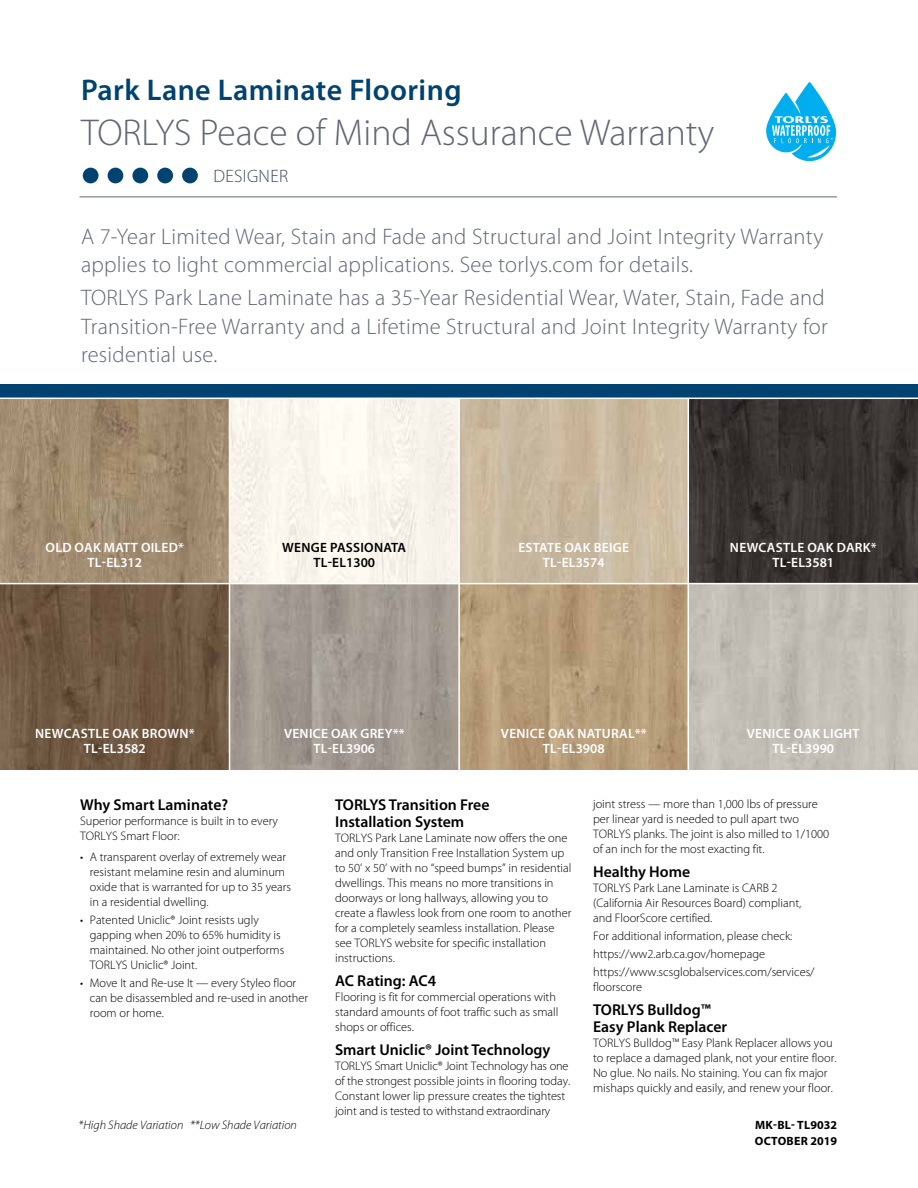
<style>
.page{position:relative;width:918px;height:1188px;background:#fff}
.page>*{position:absolute;margin:0;border:0;box-sizing:border-box;transform-origin:0 0}
.t1{font:300 37.5px "Myriad Pro";color:#606772}
.t2{font:600 30px "Myriad Pro";letter-spacing:.015em;color:#004270}
.t3{font:300 22.5px/28.5px "Myriad Pro";letter-spacing:.015em;color:#606772}
.t4{font:300 18px "Myriad Pro";letter-spacing:.02em;color:#3c4c54}
.t5{font:600 15.75px/16.5px "Myriad Pro";color:#000}
.t6{font:600 13.5px/15px "Myriad Pro";letter-spacing:.02em;color:#fff;text-align:center}
.t7{font:600 13.5px/15px "Myriad Pro";letter-spacing:.02em;color:#000;text-align:center}
.t8{font:300 12.3px/15px "Myriad Pro";color:#000}
.t9{font:italic 300 12.3px "Myriad Pro";color:#000}
.t10{font:700 12px/16.5px "Myriad Pro";letter-spacing:.015em;color:#000}
</style>
<div class="page">
<img style="left:0;top:399px;width:918px;height:370px">
<hr style="left:0;top:583px;width:918px;height:1px;background:#fff">
<hr style="left:229px;top:398px;width:1px;height:374px;background:#fff">
<hr style="left:458px;top:398px;width:2px;height:374px;background:#fff">
<hr style="left:688px;top:398px;width:1px;height:374px;background:#fff">
<div style="left:0;top:384px;width:918px;height:15px;background:#004270"></div>
<div style="left:83px;top:168px;width:16px;height:15px;background:#004270;border-radius:50%"></div>
<div style="left:108px;top:168px;width:15px;height:15px;background:#004270;border-radius:50%"></div>
<div style="left:132px;top:168px;width:16px;height:15px;background:#004270;border-radius:50%"></div>
<div style="left:157px;top:168px;width:16px;height:15px;background:#004270;border-radius:50%"></div>
<div style="left:182px;top:168px;width:16px;height:15px;background:#004270;border-radius:50%"></div>
<hr style="left:80px;top:197px;width:757px;height:1px;background:#606772">
<hr style="left:0;top:398px;width:918px;height:1px;background:#fff">
<svg style="left:766px;top:82px;width:70px;height:79px"></svg>
<h2 class="t2" style="left:81px;top:71px;width:382px">Park Lane Laminate Flooring</h2>
<h1 class="t1" style="left:81px;top:112px;width:635px">TORLYS Peace of Mind Assurance Warranty</h1>
<h3 class="t4" style="left:213px;top:166px;width:76px">DESIGNER</h3>
<h3 class="t3" style="left:81px;top:223px;width:744px">A 7-Year Limited Wear, Stain and Fade and Structural and Joint Integrity Warranty applies to light commercial applications. See torlys.com for details.</h3>
<h3 class="t3" style="left:81px;top:284px;width:748px">TORLYS Park Lane Laminate has a 35-Year Residential Wear, Water, Stain, Fade and<br>Transition-Free Warranty and a Lifetime Structural and Joint Integrity Warranty for residential use.</h3>
<p class="t6" style="left:46px;top:539px;width:140px">OLD OAK MATT OILED*<br>TL-EL312</p>
<p class="t6" style="left:35px;top:726px;width:161px">NEWCASTLE OAK BROWN*<br>TL-EL3582</p>
<p class="t7" style="left:282px;top:539px;width:125px">WENGE PASSIONATA<br>TL-EL1300</p>
<p class="t6" style="left:284px;top:726px;width:122px">VENICE OAK GREY**<br>TL-EL3906</p>
<p class="t6" style="left:518px;top:539px;width:112px">ESTATE OAK BEIGE<br>TL-EL3574</p>
<p class="t6" style="left:501px;top:726px;width:147px">VENICE OAK NATURAL**<br>TL-EL3908</p>
<p class="t6" style="left:730px;top:539px;width:148px">NEWCASTLE OAK DARK*<br>TL-EL3581</p>
<p class="t6" style="left:747px;top:726px;width:114px">VENICE OAK LIGHT<br>TL-EL3990</p>
<p class="t5" style="left:80px;top:796px;width:150px">Why Smart Laminate?</p>
<p class="t8" style="left:80px;top:814px;width:199px">Superior performance is built in to every<br>TORLYS Smart Floor:</p>
<p class="t8" style="left:90px;top:849px;width:203px;text-indent:-10px">• A transparent overlay of extremely wear resistant melamine resin and aluminum oxide that is warranted for up to 35 years in a residential dwelling.</p>
<p class="t8" style="left:90px;top:912px;width:196px;text-indent:-10px">• Patented Uniclic® Joint resists ugly gapping when 20% to 65% humidity is maintained. No other joint outperforms TORLYS Uniclic® Joint.</p>
<p class="t8" style="left:90px;top:975px;width:220px;text-indent:-10px">• Move It and Re-use It — every Styleo floor can be disassembled and re-used in another room or home.</p>
<p class="t9" style="left:79px;top:1118px;width:220px">*High Shade Variation **Low Shade Variation</p>
<p class="t5" style="left:335px;top:796px;width:156px">TORLYS Transition Free<br>Installation System</p>
<p class="t8" style="left:335px;top:830px;width:238px">TORLYS Park Lane Laminate now offers the one and only Transition Free Installation System up to 50’ x 50’ with no “speed bumps” in residential dwellings. This means no more transitions in doorways or long hallways, allowing you to create a flawless look from one room to another for a completely seamless installation. Please see TORLYS website for specific installation instructions.</p>
<p class="t5" style="left:335px;top:972px;width:103px">AC Rating: AC4</p>
<p class="t8" style="left:335px;top:990px;width:225px">Flooring is fit for commercial operations with standard amounts of foot traffic such as small shops or offices.</p>
<p class="t5" style="left:335px;top:1041px;width:217px">Smart Uniclic® Joint Technology</p>
<p class="t8" style="left:335px;top:1059px;width:237px">TORLYS Smart Uniclic® Joint Technology has one of the strongest possible joints in flooring today.<br>Constant lower lip pressure creates the tightest joint and is tested to withstand extraordinary</p>
<p class="t8" style="left:593px;top:796px;width:238px">joint stress — more than 1,000 lbs of pressure per linear yard is needed to pull apart two TORLYS planks. The joint is also milled to 1/1000 of an inch for the most exacting fit.</p>
<p class="t5" style="left:593px;top:863px;width:99px">Healthy Home</p>
<p class="t8" style="left:593px;top:881px;width:210px">TORLYS Park Lane Laminate is CARB 2 (California Air Resources Board) compliant, and FloorScore certified.</p>
<p class="t8" style="left:593px;top:927px;width:223px;line-height:18px">For additional information, please check: https://ww2.arb.ca.gov/homepage https://www.scsglobalservices.com/services/</p>
<p class="t8" style="left:593px;top:980px;width:51px">floorscore</p>
<p class="t5" style="left:593px;top:1001px;width:135px">TORLYS Bulldog™<br>Easy Plank Replacer</p>
<p class="t8" style="left:593px;top:1035px;width:245px">TORLYS Bulldog™ Easy Plank Replacer allows you to replace a damaged plank, not your entire floor.<br>No glue. No nails. No staining. You can fix major mishaps quickly and easily, and renew your floor.</p>
<p class="t10" style="left:755px;top:1116px;width:84px">MK-BL- TL9032<br>OCTOBER 2019</p>
</div>
